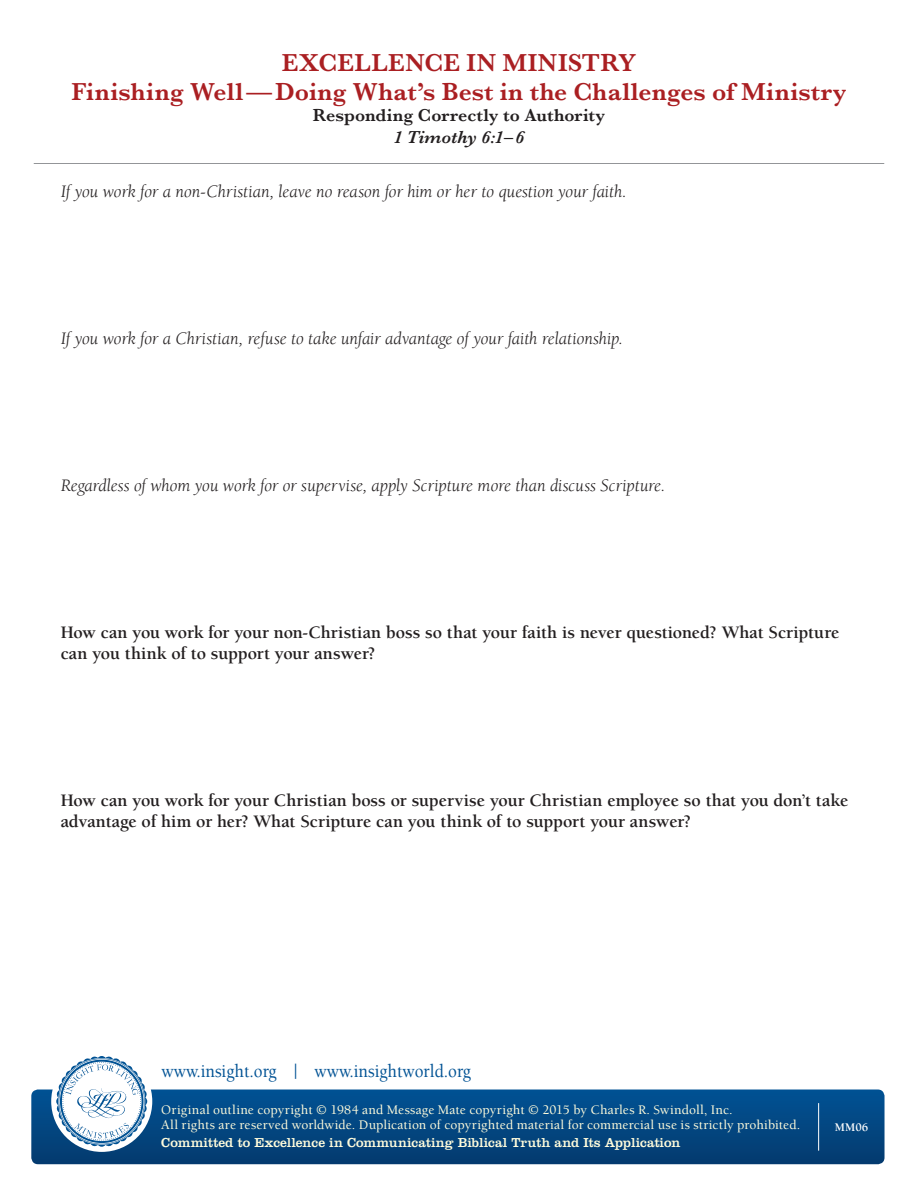
<style>
.page{position:relative;width:918px;height:1188px;background:#fff}
.page>*{position:absolute;margin:0;border:0;box-sizing:border-box;transform-origin:0 0}
.t1{font:600 25.5px/28.5px "Baskerville";letter-spacing:.01em;color:#aa1f22;text-align:center}
.t2{font:500 18.9px "Berkeley";color:#005294;scale:.9 1}
.t3{font:700 18px/21px "Berkeley";letter-spacing:-.005em;color:#231f20}
.t4{font:italic 18px "Berkeley";letter-spacing:-.01em;color:#231f20}
.t5{font:600 18px "Baskerville";letter-spacing:.005em;color:#231f20}
.t6{font:italic 600 18px "Baskerville";color:#231f20}
.t7{font:500 13.5px/15px "Berkeley";letter-spacing:.01em;color:#fffcdc}
.t8{font:13.5px "Clarendon";letter-spacing:.005em;color:#fffcdc}
.t9{font:700 12px "Berkeley";color:#fff}
</style>
<div class="page">
<div style="left:31px;top:1090px;width:854px;height:74px;background:linear-gradient(to bottom,#015294,#043b6f);border-radius:7px"></div>
<div style="left:51px;top:1051px;width:101px;height:101px;background:#fff;border-radius:50%"></div>
<svg style="left:56px;top:1056px;width:91px;height:91px"></svg>
<hr style="left:818px;top:1103px;width:1px;height:48px;background:#fff">
<hr style="left:34px;top:163px;width:850px;height:1px;background:#939598">
<h1 class="t1" style="left:72px;top:48px;width:776px">EXCELLENCE IN MINISTRY<br>Finishing Well—Doing What’s Best in the Challenges of Ministry</h1>
<p class="t5" style="left:313px;top:103px;width:294px">Responding Correctly to Authority</p>
<p class="t6" style="left:393px;top:125px;width:133px">1 Timothy 6:1–6</p>
<p class="t4" style="left:61px;top:182px;width:568px">If you work for a non-Christian, leave no reason for him or her to question your faith.</p>
<p class="t4" style="left:61px;top:329px;width:564px">If you work for a Christian, refuse to take unfair advantage of your faith relationship.</p>
<p class="t4" style="left:61px;top:476px;width:606px">Regardless of whom you work for or supervise, apply Scripture more than discuss Scripture.</p>
<p class="t3" style="left:61px;top:622px;width:780px">How can you work for your non-Christian boss so that your faith is never questioned? What Scripture can you think of to support your answer?</p>
<p class="t3" style="left:61px;top:790px;width:789px">How can you work for your Christian boss or supervise your Christian employee so that you don’t take advantage of him or her? What Scripture can you think of to support your answer?</p>
<p class="t2" style="left:162px;top:1061px;width:345px">www.insight.org | www.insightworld.org</p>
<p class="t7" style="left:161px;top:1103px;width:641px">Original outline copyright © 1984 and Message Mate copyright © 2015 by Charles R. Swindoll, Inc.<br>All rights are reserved worldwide. Duplication of copyrighted material for commercial use is strictly prohibited.</p>
<p class="t8" style="left:161px;top:1135px;width:521px">Committed to Excellence in Communicating Biblical Truth and Its Application</p>
<p class="t9" style="left:835px;top:1121px;width:35px">MM06</p>
</div>
